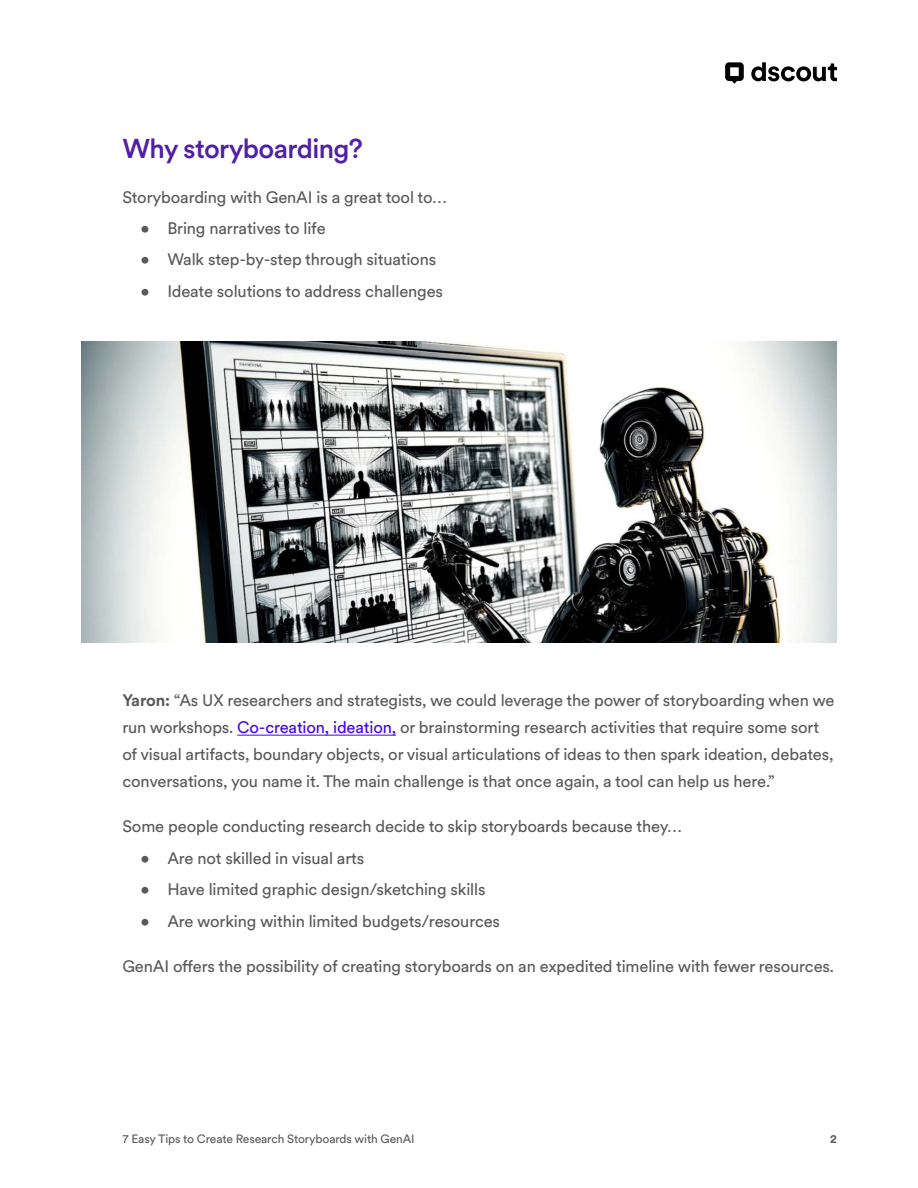
<style>
.page{position:relative;width:918px;height:1188px;background:#fff}
.page>*{position:absolute;margin:0;border:0;box-sizing:border-box;transform-origin:0 0}
.t1{font:500 27px "Circular XX";letter-spacing:-.025em;color:#5120a7}
.t2{font:16.5px/27px "Circular XX";letter-spacing:-.01em;color:#58595b}
.t3{font:12px "Circular XX";letter-spacing:-.01em;color:#58595b}
.t4{font:700 12px "Circular XX";color:#58595b}
.s1{font-weight:700}
.s2{color:#4300fd}
</style>
<div class="page">
<svg style="left:751px;top:62px;width:86px;height:19px"></svg>
<svg style="left:725px;top:62px;width:19px;height:22px"></svg>
<hr style="left:237px;top:735px;width:159px;height:1px;background:#4300fd">
<img style="left:81px;top:341px;width:756px;height:302px">
<h1 class="t1" style="left:122px;top:130px;width:242px">Why storyboarding?</h1>
<p class="t2" style="left:122px;top:182px;width:326px">Storyboarding with GenAI is a great tool to…</p>
<p class="t2" style="left:140px;top:214px;width:187px">• Bring narratives to life</p>
<p class="t2" style="left:140px;top:245px;width:297px">• Walk step-by-step through situations</p>
<p class="t2" style="left:140px;top:277px;width:304px">• Ideate solutions to address challenges</p>
<p class="t2" style="left:122px;top:686px;width:714px"><span class="s1">Yaron:</span> “As UX researchers and strategists, we could leverage the power of storyboarding when we run workshops. <span class="s2">Co-creation, ideation,</span> or brainstorming research activities that require some sort of visual artifacts, boundary objects, or visual articulations of ideas to then spark ideation, debates, conversations, you name it. The main challenge is that once again, a tool can help us here.”</p>
<p class="t2" style="left:122px;top:812px;width:561px">Some people conducting research decide to skip storyboards because they…</p>
<p class="t2" style="left:140px;top:844px;width:225px">• Are not skilled in visual arts</p>
<p class="t2" style="left:140px;top:875px;width:347px">• Have limited graphic design/sketching skills</p>
<p class="t2" style="left:140px;top:907px;width:361px">• Are working within limited budgets/resources</p>
<p class="t2" style="left:122px;top:952px;width:713px">GenAI offers the possibility of creating storyboards on an expedited timeline with fewer resources.</p>
<p class="t3" style="left:122px;top:1131px;width:294px">7 Easy Tips to Create Research Storyboards with GenAI</p>
<p class="t4" style="left:830px;top:1131px;width:8px">2</p>
</div>
